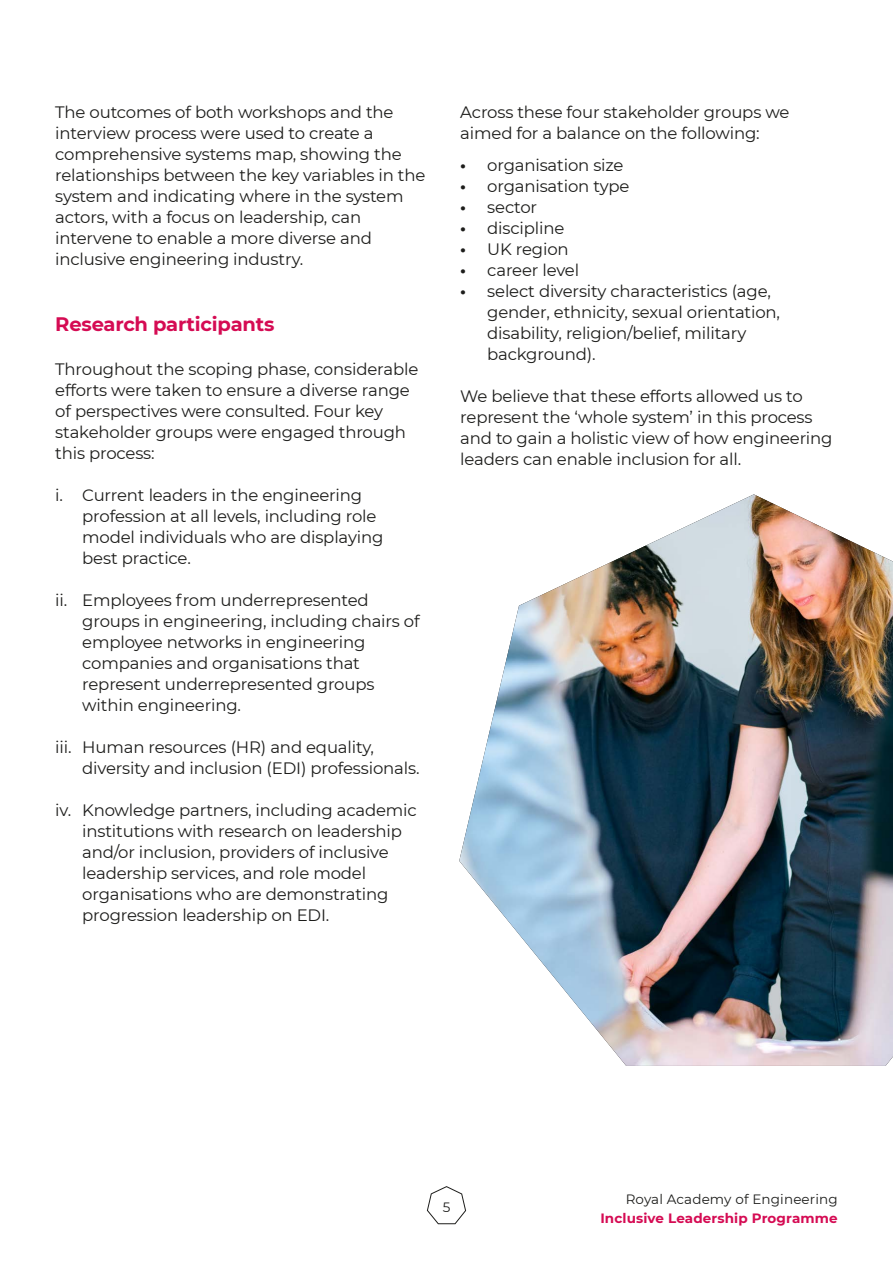
<style>
.page{position:relative;width:893px;height:1263px;background:#fff}
.page>*{position:absolute;margin:0;border:0;box-sizing:border-box;transform-origin:0 0}
.t1{font:700 19.5px "Montserrat";letter-spacing:-.01em;color:#d50b53}
.t2{font:16.5px/21px "Montserrat";letter-spacing:-.01em;color:#1d1d1b}
.t3{font:700 13.5px "Montserrat";letter-spacing:.01em;color:#d50b53}
.t4{font:13.5px "Montserrat";letter-spacing:.01em;color:#1d1d1b}
.s1{font-weight:700}
</style>
<div class="page">
<svg style="left:427px;top:1186px;width:39px;height:38px"></svg>
<img style="left:459px;top:494px;width:434px;height:572px">
<p class="t2" style="left:55px;top:101px;width:372px">The outcomes of both workshops and the interview process were used to create a comprehensive systems map, showing the relationships between the key variables in the system and indicating where in the system actors, with a focus on leadership, can intervene to enable a more diverse and inclusive engineering industry.</p>
<p class="t1" style="left:55px;top:310px;width:221px">Research participants</p>
<p class="t2" style="left:55px;top:358px;width:364px">Throughout the scoping phase, considerable efforts were taken to ensure a diverse range of perspectives were consulted. Four key stakeholder groups were engaged through this process:</p>
<p class="t2" style="left:82px;top:484px;width:303px;text-indent:-27px">i. Current leaders in the engineering profession at all levels, including role model individuals who are displaying best practice.</p>
<p class="t2" style="left:82px;top:589px;width:339px;text-indent:-27px">ii. Employees from underrepresented groups in engineering, including chairs of employee networks in engineering companies and organisations that represent underrepresented groups within engineering.</p>
<p class="t2" style="left:82px;top:736px;width:339px;text-indent:-27px">iii. Human resources (HR) and equality, diversity and inclusion (EDI) professionals.</p>
<p class="t2" style="left:82px;top:799px;width:336px;text-indent:-27px">iv. Knowledge partners, including academic institutions with research on leadership and/or inclusion, providers of inclusive leadership services, and role model organisations who are demonstrating progression leadership on EDI.</p>
<p class="t2" style="left:460px;top:101px;width:331px">Across these four stakeholder groups we aimed for a balance on the following:</p>
<p class="t2" style="left:460px;top:154px;width:165px"><span class="s1">•</span> organisation size</p>
<p class="t2" style="left:460px;top:175px;width:171px"><span class="s1">•</span> organisation type</p>
<p class="t2" style="left:460px;top:196px;width:78px"><span class="s1">•</span> sector</p>
<p class="t2" style="left:460px;top:217px;width:106px"><span class="s1">•</span> discipline</p>
<p class="t2" style="left:460px;top:238px;width:110px"><span class="s1">•</span> UK region</p>
<p class="t2" style="left:460px;top:259px;width:120px"><span class="s1">•</span> career level</p>
<p class="t2" style="left:487px;top:280px;width:294px;text-indent:-27px"><span class="s1">•</span> select diversity characteristics (age, gender, ethnicity, sexual orientation, disability, religion/belief, military background).</p>
<p class="t2" style="left:460px;top:385px;width:374px">We believe that these efforts allowed us to represent the ‘whole system’ in this process and to gain a holistic view of how engineering leaders can enable inclusion for all.</p>
<p class="t4" style="left:443px;top:1198px;width:9px">5</p>
<p class="t4" style="left:626px;top:1190px;width:213px">Royal Academy of Engineering</p>
<p class="t3" style="left:600px;top:1209px;width:239px">Inclusive Leadership Programme</p>
</div>
